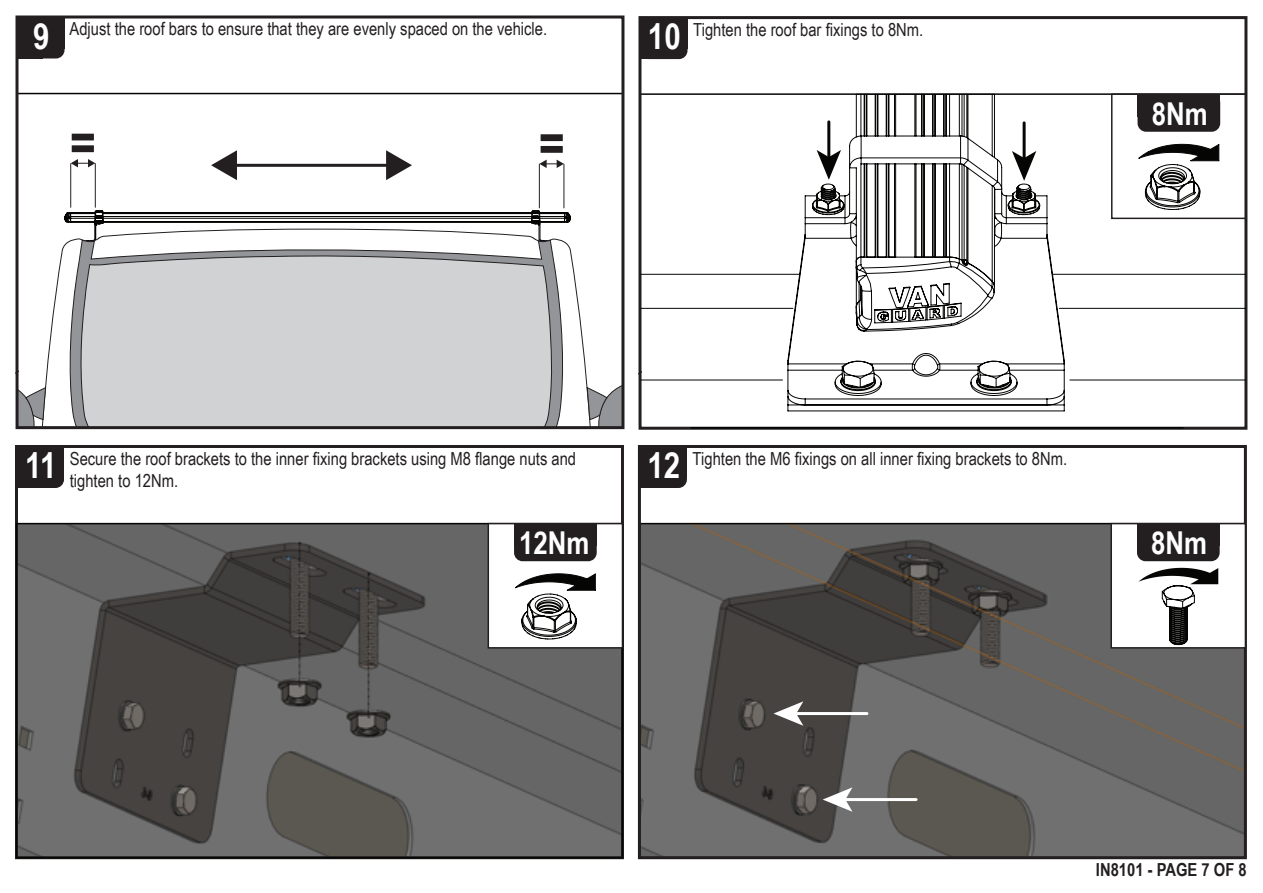
<style>
.page{position:relative;width:1263px;height:893px;background:#fff}
.page>*{position:absolute;margin:0;border:0;box-sizing:border-box;transform-origin:0 0}
.t1{font:700 54px "Arial Narrow";color:#231f20}
.t2{font:700 36px "Arial Narrow";color:#fff}
.t3{font:700 31.5px "Arial Narrow";color:#fff}
.t4{font:18px/21.6px "Arial Narrow";color:#231f20}
.t5{font:700 18px "Arial Narrow";color:#231f20}
</style>
<div class="page">
<img style="left:642px;top:526px;width:601px;height:329px">
<img style="left:19px;top:526px;width:601px;height:329px">
<div style="left:17px;top:446px;width:47px;height:42px;background:#231f20;border-radius:9px"></div>
<div style="left:17px;top:446px;width:25px;height:42px;background:#231f20"></div>
<div style="left:17px;top:446px;width:47px;height:32px;background:#231f20"></div>
<div style="left:639px;top:446px;width:48px;height:42px;background:#231f20;border-radius:9px"></div>
<div style="left:639px;top:446px;width:26px;height:42px;background:#231f20"></div>
<div style="left:639px;top:446px;width:48px;height:32px;background:#231f20"></div>
<div style="left:16px;top:523px;width:607px;height:335px;border:2px solid #050504"></div>
<div style="left:638px;top:445px;width:609px;height:414px;border:3px solid #231f20"></div>
<svg style="left:15px;top:15px;width:610px;height:415px"></svg>
<svg style="left:638px;top:16px;width:610px;height:414px"></svg>
<div style="left:640px;top:18px;width:47px;height:41px;background:#231f20;border-radius:9px"></div>
<div style="left:640px;top:18px;width:25px;height:41px;background:#231f20"></div>
<div style="left:640px;top:18px;width:47px;height:31px;background:#231f20"></div>
<svg style="left:640px;top:94px;width:606px;height:334px"></svg>
<div style="left:487px;top:523px;width:136px;height:126px;background:#fff;border:2px solid #231f20"></div>
<div style="left:514px;top:524px;width:83px;height:37px;background:#231f20;border-radius:9px"></div>
<div style="left:514px;top:524px;width:51px;height:22px;background:#231f20"></div>
<div style="left:546px;top:524px;width:51px;height:22px;background:#231f20"></div>
<svg style="left:515px;top:573px;width:81px;height:66px"></svg>
<hr style="left:795px;top:712px;width:72px;height:3px;background:#fff">
<svg style="left:773px;top:701px;width:30px;height:25px"></svg>
<hr style="left:844px;top:798px;width:72px;height:3px;background:#fff">
<svg style="left:823px;top:787px;width:29px;height:25px"></svg>
<div style="left:1110px;top:523px;width:136px;height:126px;background:#fff;border:2px solid #231f20"></div>
<div style="left:1137px;top:524px;width:83px;height:37px;background:#231f20;border-radius:9px"></div>
<div style="left:1137px;top:524px;width:51px;height:22px;background:#231f20"></div>
<div style="left:1169px;top:524px;width:51px;height:22px;background:#231f20"></div>
<svg style="left:1138px;top:568px;width:80px;height:77px"></svg>
<h2 class="t2" style="left:33px;top:9px;width:18px">9</h2>
<p class="t4" style="left:70px;top:17px;width:479px">Adjust the roof bars to ensure that they are evenly spaced on the vehicle.</p>
<p class="t4" style="left:693px;top:18px;width:232px">Tighten the roof bar fixings to 8Nm.</p>
<h2 class="t2" style="left:648px;top:10px;width:34px">10</h2>
<h1 class="t1" style="left:70px;top:102px;width:27px">=</h1>
<h1 class="t1" style="left:539px;top:103px;width:27px">=</h1>
<h3 class="t3" style="left:1152px;top:90px;width:57px">8Nm</h3>
<p class="t4" style="left:70px;top:447px;width:508px">Secure the roof brackets to the inner fixing brackets using M8 flange nuts and tighten to 12Nm.</p>
<h2 class="t2" style="left:25px;top:438px;width:33px">11</h2>
<h2 class="t2" style="left:647px;top:438px;width:34px">12</h2>
<p class="t4" style="left:692px;top:447px;width:376px">Tighten the M6 fixings on all inner fixing brackets to 8Nm.</p>
<h3 class="t3" style="left:519px;top:519px;width:72px">12Nm</h3>
<h3 class="t3" style="left:1151px;top:519px;width:57px">8Nm</h3>
<p class="t5" style="left:1096px;top:856px;width:152px">IN8101 - PAGE 7 OF 8</p>
</div>
